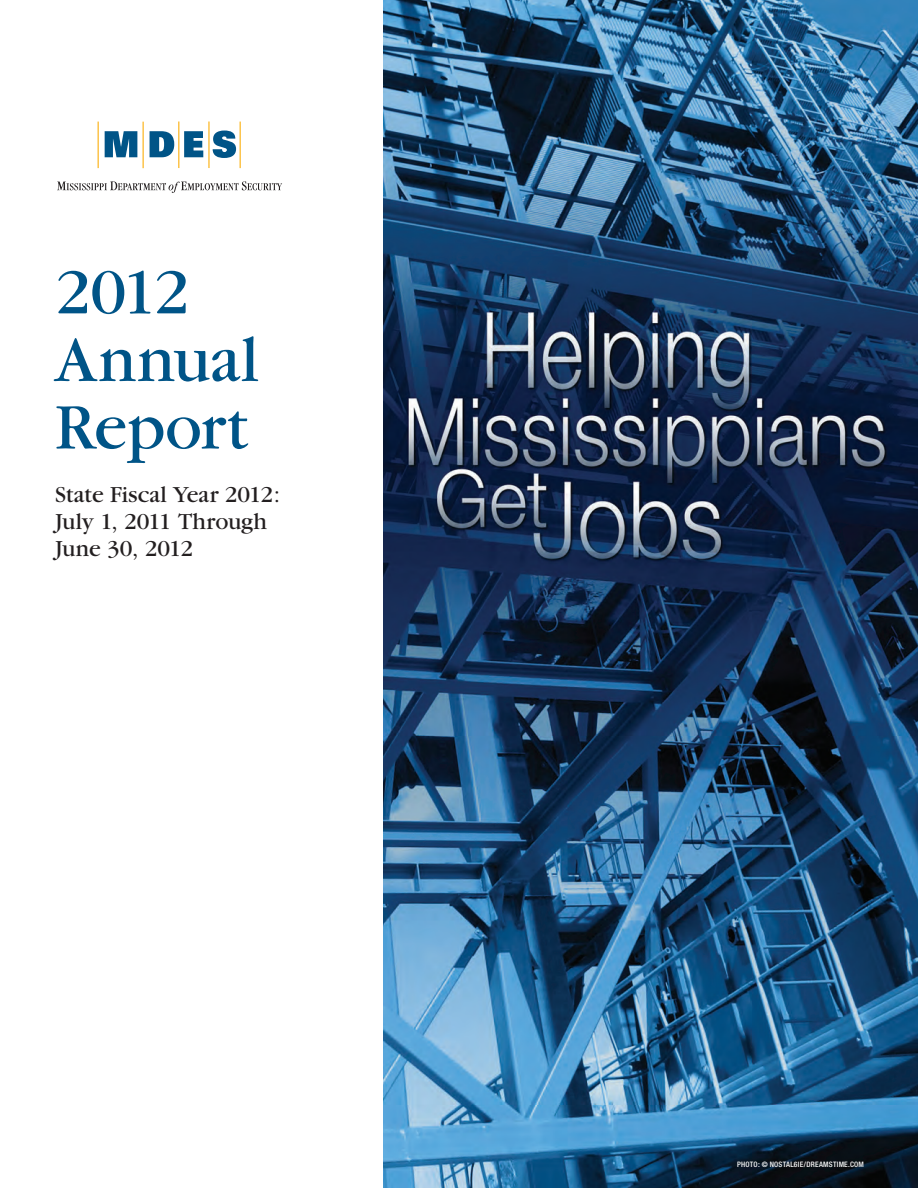
<style>
.page{position:relative;width:918px;height:1188px;background:#fff}
.page>*{position:absolute;margin:0;border:0;box-sizing:border-box;transform-origin:0 0}
.t1{font:67.5px/67.5px "Garamond";letter-spacing:-.01em;color:#005487}
.t2{font:24px/27px "Garamond";letter-spacing:-.005em;color:#231f20}
.t3{font:500 condensed 7.5px "Helvetica Neue";letter-spacing:.03em;color:#fff}
</style>
<div class="page">
<img style="left:383px;top:0;width:535px;height:1188px">
<svg style="left:105px;top:131px;width:32px;height:26px"></svg>
<svg style="left:150px;top:131px;width:24px;height:26px"></svg>
<svg style="left:184px;top:131px;width:19px;height:26px"></svg>
<svg style="left:213px;top:131px;width:23px;height:27px"></svg>
<svg style="left:57px;top:181px;width:225px;height:12px"></svg>
<hr style="left:98px;top:122px;width:1px;height:46px;background:#fcb828">
<hr style="left:143px;top:122px;width:1px;height:46px;background:#fcb828">
<hr style="left:178px;top:122px;width:1px;height:46px;background:#fcb828">
<hr style="left:208px;top:122px;width:2px;height:46px;background:#fcb828">
<hr style="left:240px;top:122px;width:1px;height:46px;background:#fcb828">
<h1 class="t1" style="left:55px;top:259px;width:205px">2012<br>Annual<br>Report</h1>
<p class="t2" style="left:55px;top:482px;width:227px">State Fiscal Year 2012:<br>July 1, 2011 Through<br>June 30, 2012</p>
<p class="t3" style="left:737px;top:1160px;width:128px">PHOTO: © NOSTAL6IE/DREAMSTIME.COM</p>
</div>
